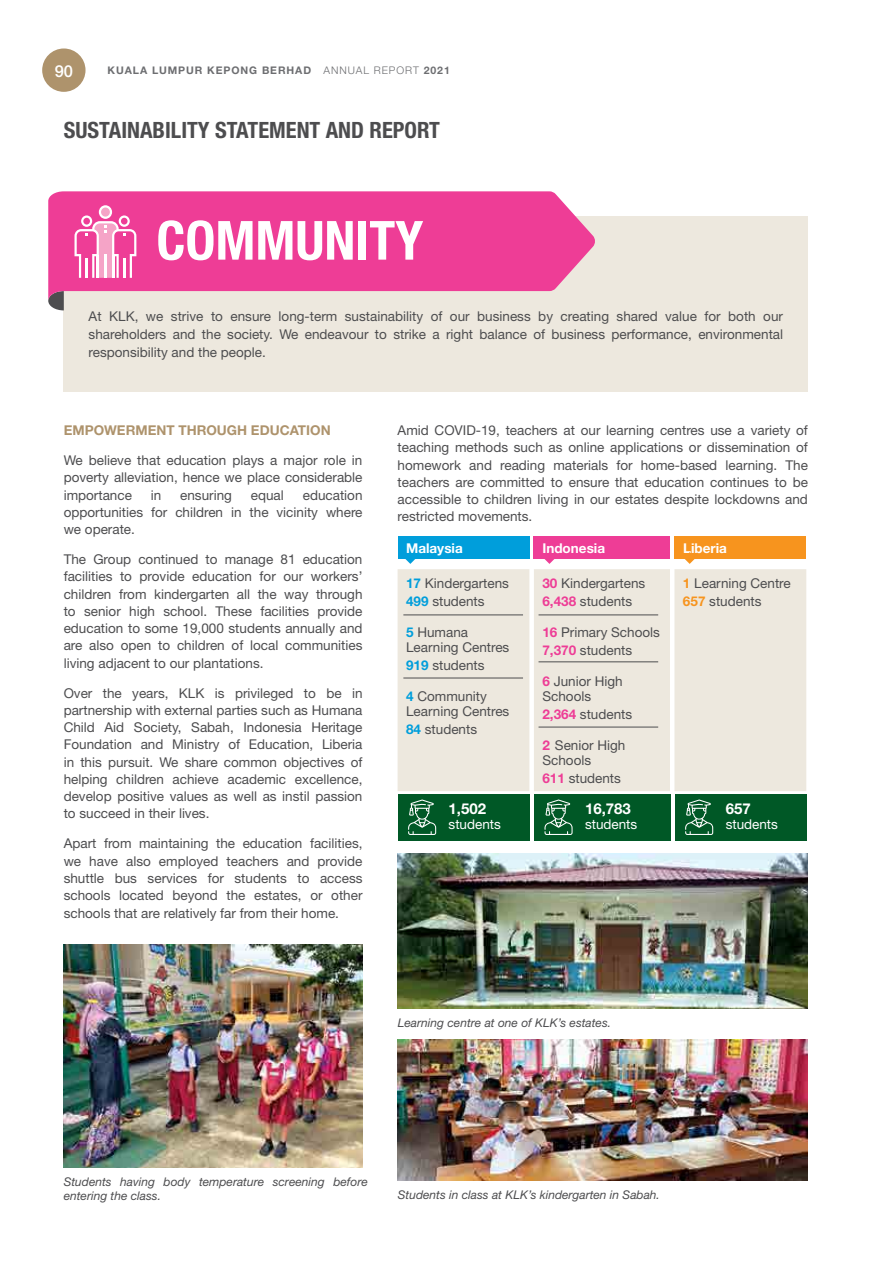
<style>
.page{position:relative;width:893px;height:1263px;background:#fff}
.page>*{position:absolute;margin:0;border:0;box-sizing:border-box;transform-origin:0 0}
.t1{font:700 condensed 54px "Helvetica Neue";color:#fff}
.t2{font:700 condensed 22.5px "Helvetica Neue";color:#4d4d4f}
.t3{font:500 16.5px "Helvetica Neue";color:#fff}
.t4{font:700 15px "Helvetica Neue";color:#fff}
.t5{font:13.5px/17.2px "Helvetica Neue";color:#4d4d4f}
.t6{font:700 13.5px "Helvetica Neue";color:#ae936c}
.t7{font:700 13.5px "Helvetica Neue";color:#fff}
.t8{font:13.5px "Helvetica Neue";color:#fff}
.t9{font:italic 12px/14.4px "Helvetica Neue";color:#4d4d4f}
.t10{font:700 10.5px "Helvetica Neue";letter-spacing:.09em;color:#6d6e71}
.s1{font-weight:300}
.s2{font-weight:700;color:#009edb}
.s3{font-weight:700;color:#f7941e}
.s4{font-weight:700;color:#ee3d96}
</style>
<div class="page">
<img style="left:64px;top:944px;width:298px;height:223px">
<img style="left:398px;top:854px;width:410px;height:155px">
<img style="left:398px;top:1040px;width:410px;height:141px">
<div style="left:42px;top:48px;width:44px;height:44px;background:#ae936c;border-radius:50%"></div>
<div style="left:64px;top:217px;width:744px;height:175px;background:#ede8de"></div>
<svg style="left:48px;top:301px;width:16px;height:9px"></svg>
<svg style="left:48px;top:191px;width:548px;height:110px;background:#ed54a0"></svg>
<svg style="left:75px;top:205px;width:61px;height:73px;background:#f37db7"></svg>
<hr style="left:97px;top:255px;width:2px;height:23px;background:#fff">
<hr style="left:112px;top:255px;width:2px;height:23px;background:#fff">
<div style="left:398px;top:536px;width:131px;height:22px;background:#009edb"></div>
<div style="left:534px;top:536px;width:136px;height:22px;background:#ee3d96"></div>
<div style="left:674px;top:536px;width:132px;height:22px;background:#f7941e"></div>
<div style="left:398px;top:569px;width:408px;height:222px;background:#ede8de"></div>
<svg style="left:404px;top:558px;width:12px;height:6px"></svg>
<svg style="left:544px;top:558px;width:11px;height:6px"></svg>
<svg style="left:684px;top:558px;width:12px;height:6px"></svg>
<hr style="left:403px;top:614px;width:120px;height:1px;background:#4d4d4f">
<hr style="left:538px;top:614px;width:120px;height:1px;background:#4d4d4f">
<hr style="left:538px;top:661px;width:120px;height:1px;background:#4d4d4f">
<hr style="left:538px;top:727px;width:120px;height:1px;background:#4d4d4f">
<hr style="left:403px;top:678px;width:120px;height:1px;background:#4d4d4f">
<div style="left:398px;top:794px;width:131px;height:46px;background:#005826"></div>
<svg style="left:408px;top:799px;width:28px;height:36px"></svg>
<div style="left:534px;top:794px;width:136px;height:46px;background:#005826"></div>
<svg style="left:544px;top:799px;width:29px;height:36px"></svg>
<div style="left:675px;top:794px;width:131px;height:46px;background:#005826"></div>
<svg style="left:685px;top:799px;width:28px;height:36px"></svg>
<p class="t3" style="left:55px;top:61px;width:20px">90</p>
<p class="t10" style="left:108px;top:64px;width:344px">KUALA LUMPUR KEPONG BERHAD <span class="s1">ANNUAL REPORT</span> 2021</p>
<h2 class="t2" style="left:64px;top:116px;width:378px">SUSTAINABILITY STATEMENT AND REPORT</h2>
<h1 class="t1" style="left:156px;top:208px;width:268px">COMMUNITY</h1>
<p class="t5" style="left:89px;top:307px;width:696px;line-height:18px;text-align:justify">At KLK, we strive to ensure long-term sustainability of our business by creating shared value for both our shareholders and the society. We endeavour to strike a right balance of business performance, environmental responsibility and the people.</p>
<p class="t6" style="left:64px;top:422px;width:20px">EMPOWERMENT</p>
<p class="t6" style="left:178px;top:422px;width:20px">THROUGH</p>
<p class="t6" style="left:251px;top:422px;width:19px">EDUCATION</p>
<p class="t5" style="left:64px;top:451px;width:300px;text-align:justify">We believe that education plays a major role in poverty alleviation, hence we place considerable importance</p>
<p class="t5" style="left:64px;top:486px;width:300px;text-align:justify;text-indent:239px">education opportunities for children in the vicinity where we operate.</p>
<p class="t5" style="left:64px;top:550px;width:300px;text-align:justify">The Group continued to manage 81 education facilities to provide education for our workers’ children from kindergarten all the way through to senior high school. These facilities provide education to some 19,000 students annually and are also open to children of local communities living adjacent to our plantations.</p>
<p class="t5" style="left:64px;top:684px;width:300px;text-align:justify">Over the years, KLK is privileged to be in partnership with external parties such as Humana Child Aid Society, Sabah, Indonesia Heritage Foundation and Ministry of Education, Liberia in this pursuit. We share common objectives of helping children achieve academic excellence, develop positive values as well as instil passion to succeed in their lives.</p>
<p class="t5" style="left:64px;top:835px;width:300px;text-align:justify">Apart from maintaining the education facilities, we have also employed teachers and provide shuttle bus services for students to access schools located beyond the estates, or other schools that are relatively far from their home.</p>
<p class="t5" style="left:151px;top:486px;width:12px">in</p>
<p class="t5" style="left:180px;top:486px;width:53px">ensuring</p>
<p class="t5" style="left:251px;top:486px;width:35px">equal</p>
<p class="t5" style="left:398px;top:422px;width:412px;text-align:justify">Amid COVID-19, teachers at our learning centres use a variety of teaching methods such as online applications or dissemination of homework and reading materials for home-based learning. The teachers are committed to ensure that education continues to be accessible to children living in our estates despite lockdowns and restricted movements.</p>
<p class="t7" style="left:406px;top:539px;width:58px">MALAYSIA</p>
<p class="t7" style="left:542px;top:539px;width:64px">INDONESIA</p>
<p class="t7" style="left:683px;top:539px;width:45px">LIBERIA</p>
<p class="t5" style="left:406px;top:574px;width:104px;line-height:18px"><span class="s2">17</span> Kindergartens<br><span class="s2">499</span> students</p>
<p class="t5" style="left:406px;top:625px;width:105px;line-height:15px"><span class="s2">5</span> Humana<br>Learning Centres</p>
<p class="t5" style="left:406px;top:656px;width:80px"><span class="s2">919</span> students</p>
<p class="t5" style="left:406px;top:688px;width:105px;line-height:15px"><span class="s2">4</span> Community<br>Learning Centres</p>
<p class="t5" style="left:406px;top:720px;width:73px"><span class="s2">84</span> students</p>
<p class="t5" style="left:683px;top:574px;width:109px;line-height:18px"><span class="s3">1</span> Learning Centre<br><span class="s3">657</span> students</p>
<p class="t5" style="left:542px;top:574px;width:104px;line-height:18px"><span class="s4">30</span> Kindergartens<br><span class="s4">6,438</span> students</p>
<p class="t5" style="left:542px;top:623px;width:119px;line-height:18px"><span class="s4">16</span> Primary Schools<br><span class="s4">7,370</span> students</p>
<p class="t5" style="left:542px;top:673px;width:82px;line-height:15px"><span class="s4">6</span> Junior High<br>Schools</p>
<p class="t5" style="left:542px;top:705px;width:91px"><span class="s4">2,364</span> students</p>
<p class="t5" style="left:542px;top:737px;width:85px;line-height:15px"><span class="s4">2</span> Senior High<br>Schools</p>
<p class="t5" style="left:542px;top:769px;width:80px"><span class="s4">611</span> students</p>
<p class="t4" style="left:449px;top:800px;width:39px">1,502</p>
<p class="t8" style="left:449px;top:817px;width:54px">students</p>
<p class="t4" style="left:585px;top:800px;width:47px">16,783</p>
<p class="t8" style="left:585px;top:817px;width:54px">students</p>
<p class="t4" style="left:726px;top:800px;width:27px">657</p>
<p class="t8" style="left:726px;top:817px;width:54px">students</p>
<p class="t9" style="left:398px;top:1015px;width:215px">Learning centre at one of KLK’s estates.</p>
<p class="t9" style="left:64px;top:1174px;width:306px">Students having body temperature screening before entering the class.</p>
<p class="t9" style="left:398px;top:1187px;width:264px">Students in class at KLK’s kindergarten in Sabah.</p>
</div>
